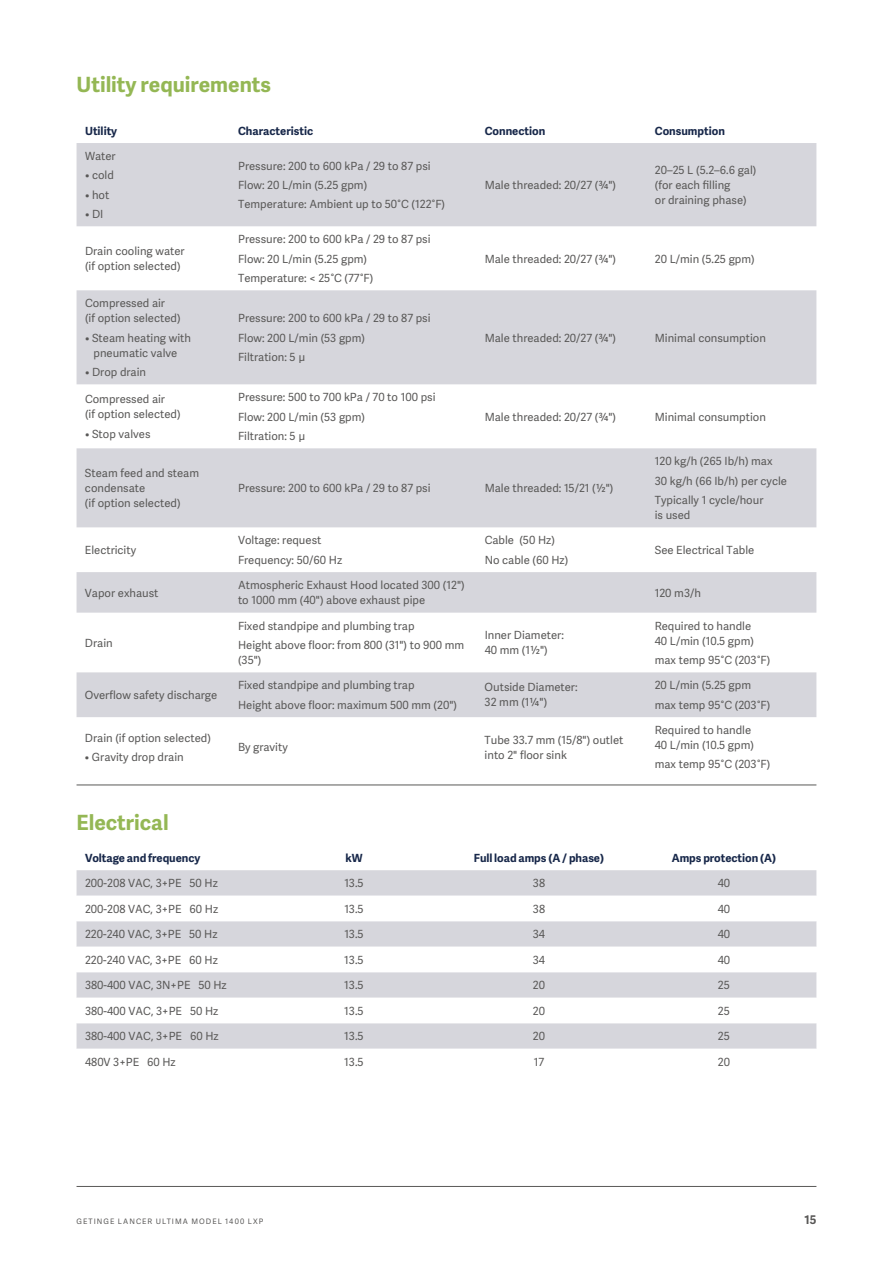
<style>
.page{position:relative;width:893px;height:1263px;background:#fff}
.page>*{position:absolute;margin:0;border:0;box-sizing:border-box;transform-origin:0 0}
.t1{font:700 21px "Adelle Sans";color:#94b754}
.t2{font:700 12px "Adelle Sans";color:#595857}
.t3{font:11.25px/19.2px "Adelle Sans";color:#595857}
.t4{font:700 11.25px "Adelle Sans";letter-spacing:-.005em;color:#18284a}
.t5{font:7.5px "Adelle Sans";letter-spacing:.14em;color:#595857}
</style>
<div class="page">
<hr style="left:77px;top:1186px;width:739px;height:1px;background:#595857">
<svg style="left:77px;top:870px;width:739px;height:77px;background:#d7d7dd"></svg>
<svg style="left:77px;top:896px;width:739px;height:25px"></svg>
<svg style="left:77px;top:972px;width:739px;height:77px;fill:#d6d6dc"></svg>
<hr style="left:77px;top:784px;width:739px;height:1px;background:#595857">
<svg style="left:77px;top:143px;width:739px;height:574px;fill:#d6d6dc"></svg>
<h1 class="t1" style="left:77px;top:70px;width:196px">Utility requirements</h1>
<p class="t4" style="left:85px;top:122px;width:34px">Utility</p>
<p class="t4" style="left:238px;top:122px;width:77px">Characteristic</p>
<p class="t4" style="left:485px;top:122px;width:62px">Connection</p>
<p class="t4" style="left:655px;top:122px;width:72px">Consumption</p>
<p class="t3" style="left:85px;top:146px;width:32px">Water</p>
<p class="t3" style="left:85px;top:165px;width:30px">• cold</p>
<p class="t3" style="left:85px;top:185px;width:26px">• hot</p>
<p class="t3" style="left:85px;top:204px;width:20px">• DI</p>
<p class="t3" style="left:238px;top:156px;width:208px">Pressure: 200 to 600 kPa / 29 to 87 psi<br>Flow: 20 L/min (5.25 gpm)<br>Temperature: Ambient up to 50°C (122°F)</p>
<p class="t3" style="left:655px;top:162px;width:103px;line-height:15px">20–25 L (5.2–6.6 gal) (for each filling<br>or draining phase)</p>
<p class="t3" style="left:485px;top:175px;width:133px">Male threaded: 20/27 (¾")</p>
<p class="t3" style="left:85px;top:243px;width:101px;line-height:15px">Drain cooling water (if option selected)</p>
<p class="t3" style="left:238px;top:229px;width:194px">Pressure: 200 to 600 kPa / 29 to 87 psi<br>Flow: 20 L/min (5.25 gpm)<br>Temperature: &lt; 25°C (77°F)</p>
<p class="t3" style="left:85px;top:295px;width:97px;line-height:15px">Compressed air<br>(if option selected)</p>
<p class="t3" style="left:85px;top:330px;width:107px;line-height:15px;text-align:center">• Steam heating with pneumatic valve</p>
<p class="t3" style="left:85px;top:362px;width:63px">• Drop drain</p>
<p class="t3" style="left:85px;top:392px;width:97px;line-height:15px">Compressed air<br>(if option selected)</p>
<p class="t3" style="left:85px;top:424px;width:67px">• Stop valves</p>
<p class="t3" style="left:238px;top:308px;width:194px">Pressure: 200 to 600 kPa / 29 to 87 psi<br>Flow: 200 L/min (53 gpm)<br>Filtration: 5 µ</p>
<p class="t3" style="left:238px;top:387px;width:199px">Pressure: 500 to 700 kPa / 70 to 100 psi<br>Flow: 200 L/min (53 gpm)<br>Filtration: 5 µ</p>
<p class="t3" style="left:485px;top:249px;width:133px">Male threaded: 20/27 (¾")</p>
<p class="t3" style="left:655px;top:249px;width:101px">20 L/min (5.25 gpm)</p>
<p class="t3" style="left:485px;top:328px;width:133px">Male threaded: 20/27 (¾")</p>
<p class="t3" style="left:655px;top:328px;width:113px">Minimal consumption</p>
<p class="t3" style="left:485px;top:407px;width:133px">Male threaded: 20/27 (¾")</p>
<p class="t3" style="left:655px;top:407px;width:113px">Minimal consumption</p>
<p class="t3" style="left:85px;top:465px;width:116px;line-height:15px">Steam feed and steam condensate<br>(if option selected)</p>
<p class="t3" style="left:238px;top:478px;width:194px">Pressure: 200 to 600 kPa / 29 to 87 psi</p>
<p class="t3" style="left:485px;top:478px;width:130px">Male threaded: 15/21 (½")</p>
<p class="t3" style="left:655px;top:451px;width:134px">120 kg/h (265 Ib/h) max<br>30 kg/h (66 Ib/h) per cycle<br>Typically 1 cycle/hour</p>
<p class="t3" style="left:655px;top:505px;width:37px">is used</p>
<p class="t3" style="left:85px;top:540px;width:53px">Electricity</p>
<p class="t3" style="left:238px;top:530px;width:106px">Voltage: request<br>Frequency: 50/60 Hz</p>
<p class="t3" style="left:485px;top:530px;width:85px">Cable (50 Hz)<br>No cable (60 Hz)</p>
<p class="t3" style="left:655px;top:540px;width:101px">See Electrical Table</p>
<p class="t3" style="left:85px;top:583px;width:75px">Vapor exhaust</p>
<p class="t3" style="left:238px;top:577px;width:228px;line-height:15px">Atmospheric Exhaust Hood located 300 (12") to 1000 mm (40") above exhaust pipe</p>
<p class="t3" style="left:655px;top:582px;width:48px">120 m3/h</p>
<p class="t3" style="left:85px;top:633px;width:29px">Drain</p>
<p class="t3" style="left:485px;top:627px;width:81px;line-height:15px">Inner Diameter:<br>40 mm (1½")</p>
<p class="t3" style="left:655px;top:618px;width:101px;line-height:15px">Required to handle<br>40 L/min (10.5 gpm)</p>
<p class="t3" style="left:655px;top:650px;width:117px">max temp 95°C (203°F)</p>
<p class="t3" style="left:238px;top:616px;width:228px">Fixed standpipe and plumbing trap<br>Height above floor: from 800 (31") to 900 mm</p>
<p class="t3" style="left:238px;top:650px;width:25px">(35")</p>
<p class="t3" style="left:85px;top:685px;width:134px">Overflow safety discharge</p>
<p class="t3" style="left:238px;top:675px;width:220px">Fixed standpipe and plumbing trap<br>Height above floor: maximum 500 mm (20")</p>
<p class="t3" style="left:485px;top:679px;width:94px;line-height:15px">Outside Diameter:<br>32 mm (1¼")</p>
<p class="t3" style="left:655px;top:675px;width:117px">20 L/min (5.25 gpm max temp 95°C (203°F)</p>
<p class="t3" style="left:85px;top:727px;width:127px">Drain (if option selected)</p>
<p class="t3" style="left:85px;top:747px;width:100px">• Gravity drop drain</p>
<p class="t3" style="left:238px;top:737px;width:51px">By gravity</p>
<p class="t3" style="left:485px;top:732px;width:140px;line-height:15px">Tube 33.7 mm (15/8") outlet into 2" floor sink</p>
<p class="t3" style="left:655px;top:722px;width:101px;line-height:15px">Required to handle<br>40 L/min (10.5 gpm)</p>
<p class="t3" style="left:655px;top:754px;width:117px">max temp 95°C (203°F)</p>
<h1 class="t1" style="left:77px;top:807px;width:94px">Electrical</h1>
<p class="t4" style="left:85px;top:849px;width:117px">Voltage and frequency</p>
<p class="t4" style="left:345px;top:849px;width:19px">kW</p>
<p class="t4" style="left:474px;top:849px;width:132px">Full load amps (A / phase)</p>
<p class="t4" style="left:672px;top:849px;width:106px">Amps protection (A)</p>
<p class="t3" style="left:85px;top:873px;width:134px">200-208 VAC, 3+PE 50 Hz</p>
<p class="t3" style="left:344px;top:873px;width:21px">13.5</p>
<p class="t3" style="left:533px;top:873px;width:14px">38</p>
<p class="t3" style="left:718px;top:873px;width:14px">40</p>
<p class="t3" style="left:85px;top:899px;width:135px">200-208 VAC, 3+PE 60 Hz</p>
<p class="t3" style="left:344px;top:899px;width:21px">13.5</p>
<p class="t3" style="left:533px;top:899px;width:14px">38</p>
<p class="t3" style="left:718px;top:899px;width:14px">40</p>
<p class="t3" style="left:85px;top:924px;width:134px">220-240 VAC, 3+PE 50 Hz</p>
<p class="t3" style="left:344px;top:924px;width:21px">13.5</p>
<p class="t3" style="left:533px;top:924px;width:14px">34</p>
<p class="t3" style="left:718px;top:924px;width:14px">40</p>
<p class="t3" style="left:85px;top:950px;width:134px">220-240 VAC, 3+PE 60 Hz</p>
<p class="t3" style="left:344px;top:950px;width:21px">13.5</p>
<p class="t3" style="left:533px;top:950px;width:14px">34</p>
<p class="t3" style="left:718px;top:950px;width:14px">40</p>
<p class="t3" style="left:85px;top:975px;width:143px">380-400 VAC, 3N+PE 50 Hz</p>
<p class="t3" style="left:344px;top:975px;width:21px">13.5</p>
<p class="t3" style="left:533px;top:975px;width:14px">20</p>
<p class="t3" style="left:718px;top:975px;width:13px">25</p>
<p class="t3" style="left:85px;top:1001px;width:135px">380-400 VAC, 3+PE 50 Hz</p>
<p class="t3" style="left:344px;top:1001px;width:21px">13.5</p>
<p class="t3" style="left:533px;top:1001px;width:14px">20</p>
<p class="t3" style="left:718px;top:1001px;width:13px">25</p>
<p class="t3" style="left:85px;top:1026px;width:135px">380-400 VAC, 3+PE 60 Hz</p>
<p class="t3" style="left:344px;top:1026px;width:21px">13.5</p>
<p class="t3" style="left:533px;top:1026px;width:14px">20</p>
<p class="t3" style="left:718px;top:1026px;width:13px">25</p>
<p class="t3" style="left:85px;top:1052px;width:92px">480V 3+PE 60 Hz</p>
<p class="t3" style="left:344px;top:1052px;width:21px">13.5</p>
<p class="t3" style="left:534px;top:1052px;width:12px">17</p>
<p class="t3" style="left:718px;top:1052px;width:14px">20</p>
<p class="t5" style="left:77px;top:1216px;width:188px">GETINGE LANCER ULTIMA MODEL 1400 LXP</p>
<p class="t2" style="left:804px;top:1211px;width:14px">15</p>
</div>
